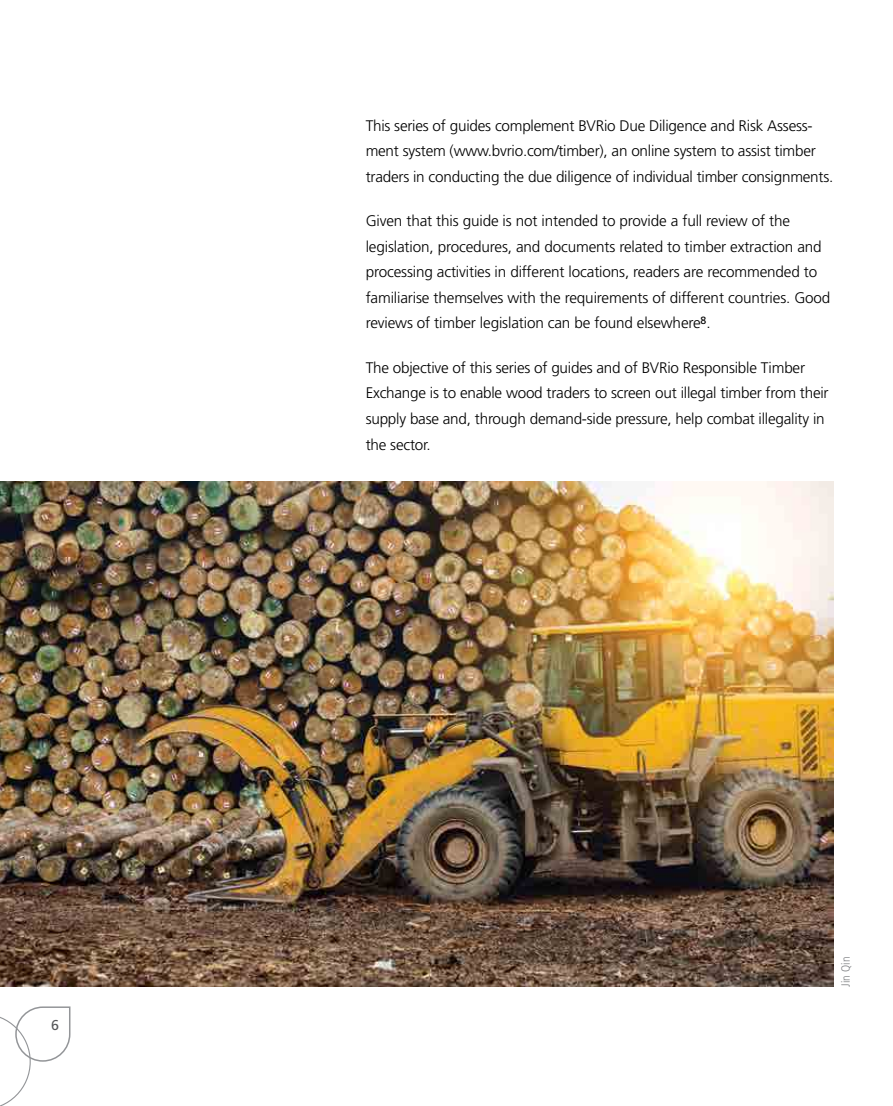
<style>
.page{position:relative;width:893px;height:1106px;background:#fff}
.page>*{position:absolute;margin:0;border:0;box-sizing:border-box;transform-origin:0 0}
.t1{font:300 15.3px/25.5px "Frutiger";letter-spacing:-.015em;color:#000}
.t2{font:14.25px "Frutiger";color:#58595b}
.t3{font:300 condensed 12px "Frutiger";letter-spacing:.015em;color:#808285}
</style>
<div class="page">
<img style="left:0;top:481px;width:833px;height:505px">
<svg style="left:0;top:1006px;width:71px;height:100px"></svg>
<p class="t2" style="left:51px;top:1016px;width:9px">6</p>
<p class="t1" style="left:366px;top:113px;width:469px">This series of guides complement BVRio Due Diligence and Risk Assess&shy;ment system (www.bvrio.com/timber), an online system to assist timber traders in conducting the due diligence of individual timber consignments.</p>
<p class="t1" style="left:366px;top:208px;width:466px">Given that this guide is not intended to provide a full review of the legislation, procedures, and documents related to timber extraction and processing activities in different locations, readers are recommended to familiarise themselves with the requirements of different countries. Good reviews of timber legislation can be found elsewhere<sup>8</sup>.</p>
<p class="t1" style="left:366px;top:355px;width:464px">The objective of this series of guides and of BVRio Responsible Timber Exchange is to enable wood traders to screen out illegal timber from their supply base and, through demand-side pressure, help combat illegality in the sector.</p>
<p class="t3" style="left:839px;top:986px;width:32px;rotate:-90deg">Jin Qin</p>
</div>
